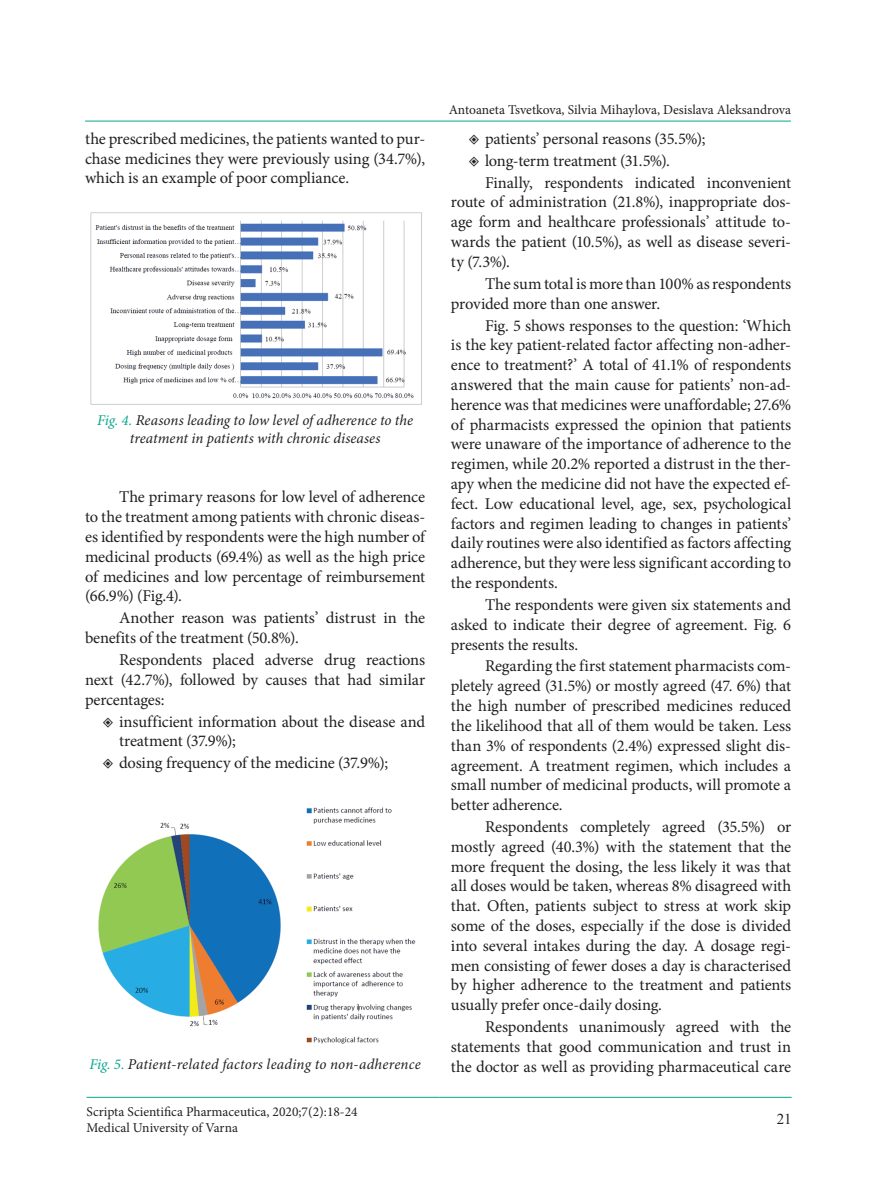
<style>
.page{position:relative;width:893px;height:1195px;background:#fff}
.page>*{position:absolute;margin:0;border:0;box-sizing:border-box;transform-origin:0 0}
.t1{font:16.5px/19.8px "Minion Pro";letter-spacing:-.01em;color:#231f20;text-align:justify}
.t2{font:italic 15px/18px "Minion Pro";letter-spacing:.005em;color:#231f20;text-align:center}
.t3{font:15px "Times New Roman";color:#231f20}
.t4{font:13.5px/16.2px "Minion Pro";color:#231f20}
.s1{color:#09a68d}
</style>
<div class="page">
<hr style="left:87px;top:1097px;width:352px;height:1px;background:#09a68d">
<hr style="left:439px;top:1097px;width:353px;height:1px;background:#09a68d">
<hr style="left:85px;top:121px;width:706px;height:1px;background:#09a68d">
<img style="left:90px;top:212px;width:332px;height:193px">
<img style="left:98px;top:807px;width:318px;height:237px">
<p class="t1" style="left:85px;top:129px;width:342px">the prescribed medicines, the patients wanted to pur&shy;chase medicines they were previously using (34.7%), which is an example of poor compliance.</p>
<p class="t2" style="left:97px;top:411px;width:318px"><span class="s1">Fig. 4.</span> Reasons leading to low level of adherence to the treatment in patients with chronic diseases</p>
<p class="t1" style="left:85px;top:487px;width:342px;text-indent:34px">The primary reasons for low level of adherence to the treatment among patients with chronic diseas&shy;es identified by respondents were the high number of medicinal products (69.4%) as well as the high price of medicines and low percentage of reimbursement (66.9%) (Fig.4).</p>
<p class="t1" style="left:85px;top:608px;width:342px;text-indent:34px">Another reason was patients’ distrust in the benefits of the treatment (50.8%).</p>
<p class="t1" style="left:85px;top:650px;width:342px;text-indent:34px">Respondents placed adverse drug reactions next (42.7%), followed by causes that had similar percentages:</p>
<p class="t1" style="left:119px;top:711px;width:308px">insufficient information about the disease and treatment (37.9%);</p>
<p class="t1" style="left:119px;top:753px;width:271px">dosing frequency of the medicine (37.9%);</p>
<p class="t2" style="left:90px;top:1055px;width:333px"><span class="s1">Fig. 5.</span> Patient-related factors leading to non-adherence</p>
<p class="t4" style="left:449px;top:102px;width:344px">Antoaneta Tsvetkova, Silvia Mihaylova, Desislava Aleksandrova</p>
<p class="t1" style="left:485px;top:128px;width:308px;line-height:21.9px;text-align:left">patients’ personal reasons (35.5%);<br>long-term treatment (31.5%).<br>Finally, respondents indicated inconvenient</p>
<p class="t1" style="left:451px;top:192px;width:342px">route of administration (21.8%), inappropriate dos&shy;age form and healthcare professionals’ attitude to&shy;wards the patient (10.5%), as well as disease severi&shy;ty (7.3%).</p>
<p class="t1" style="left:451px;top:274px;width:342px;text-indent:34px">The sum total is more than 100% as respondents provided more than one answer.</p>
<p class="t1" style="left:451px;top:315px;width:342px;text-indent:34px">Fig. 5 shows responses to the question: ‘Which is the key patient-related factor affecting non-adher&shy;ence to treatment?’ A total of 41.1% of respondents answered that the main cause for patients’ non-ad&shy;herence was that medicines were unaffordable; 27.6% of pharmacists expressed the opinion that patients were unaware of the importance of adherence to the regimen, while 20.2% reported a distrust in the ther&shy;apy when the medicine did not have the expected ef&shy;fect. Low educational level, age, sex, psychological factors and regimen leading to changes in patients’ daily routines were also identified as factors affecting adherence, but they were less significant according to the respondents.</p>
<p class="t1" style="left:451px;top:595px;width:342px;text-indent:34px">The respondents were given six statements and asked to indicate their degree of agreement. Fig. 6 presents the results.</p>
<p class="t1" style="left:451px;top:656px;width:342px;text-indent:34px">Regarding the first statement pharmacists com&shy;pletely agreed (31.5%) or mostly agreed (47. 6%) that the high number of prescribed medicines reduced the likelihood that all of them would be taken. Less than 3% of respondents (2.4%) expressed slight dis&shy;agreement. A treatment regimen, which includes a small number of medicinal products, will promote a better adherence.</p>
<p class="t1" style="left:451px;top:817px;width:342px;text-indent:34px">Respondents completely agreed (35.5%) or mostly agreed (40.3%) with the statement that the more frequent the dosing, the less likely it was that all doses would be taken, whereas 8% disagreed with that. Often, patients subject to stress at work skip some of the doses, especially if the dose is divided into several intakes during the day. A dosage regi&shy;men consisting of fewer doses a day is characterised by higher adherence to the treatment and patients usually prefer once-daily dosing.</p>
<p class="t1" style="left:451px;top:1017px;width:342px;text-indent:34px">Respondents unanimously agreed with the statements that good communication and trust in the doctor as well as providing pharmaceutical care</p>
<p class="t4" style="left:87px;top:1103px;width:273px">Scripta Scientifica Pharmaceutica, 2020;7(2):18-24<br>Medical University of Varna</p>
<p class="t3" style="left:777px;top:1108px;width:16px">21</p>
</div>
